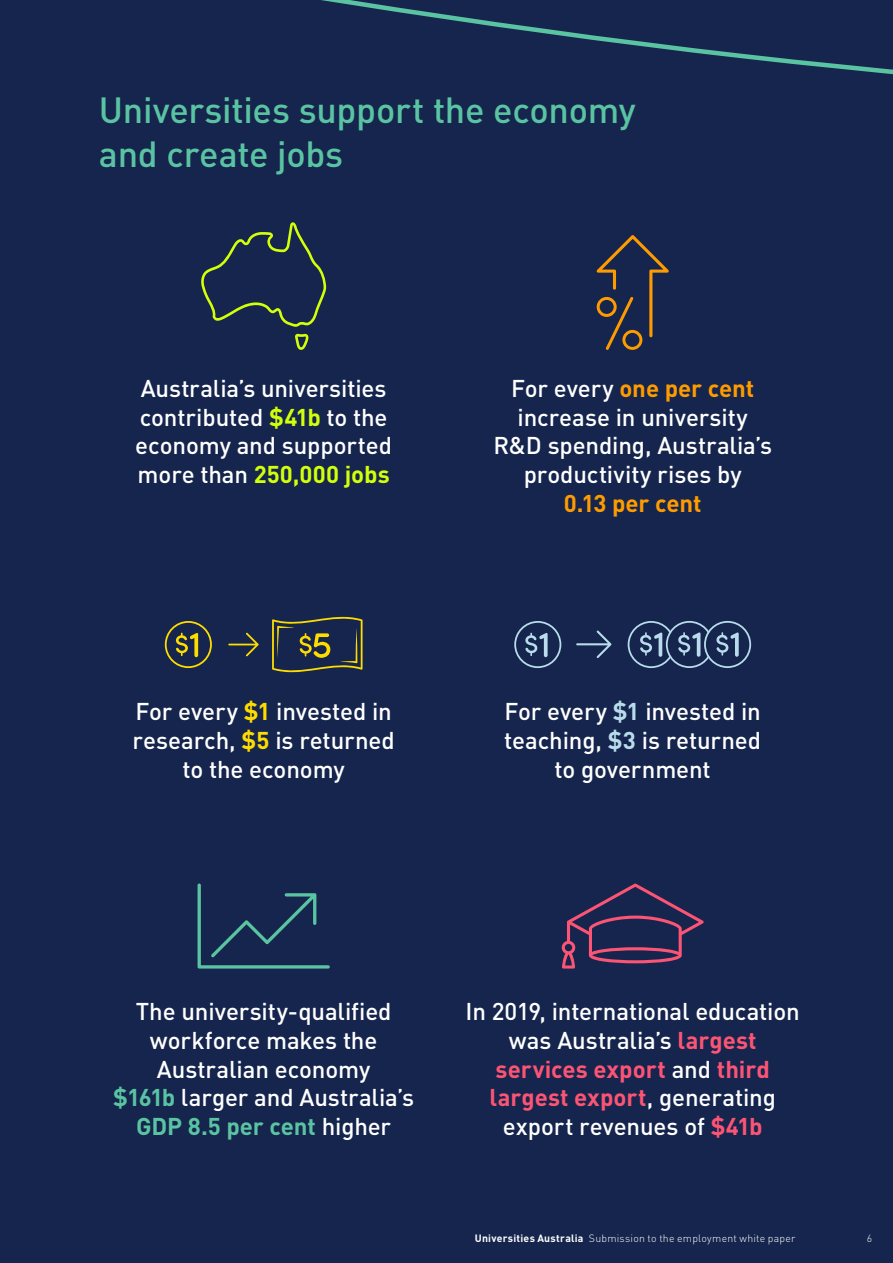
<style>
.page{position:relative;width:893px;height:1263px;background:#15254d}
.page>*{position:absolute;margin:0;border:0;box-sizing:border-box;transform-origin:0 0}
.t1{font:500 36px/43.2px "DIN";letter-spacing:-.005em;color:#5ac4a2}
.t2{font:500 24px/28.8px "DIN";letter-spacing:-.005em;color:#fff;text-align:center}
.t3{font:700 24px "DIN";letter-spacing:-.005em;color:#fe9b00}
.t4{font:300 10.5px "DIN";letter-spacing:.02em;color:#fff}
.s1{font-weight:700;color:#d2ff0a}
.s2{font-weight:700;color:#ffdc00}
.s3{font-weight:700;color:#fe9b00}
.s4{font-weight:700;color:#b8dceb}
.s5{font-weight:700;color:#5ac4a2}
.s6{font-weight:700;color:#fc5474}
.s7{font-weight:700}
</style>
<div class="page">
<svg style="left:321px;top:0;width:572px;height:75px"></svg>
<svg style="left:201px;top:222px;width:125px;height:128px"></svg>
<svg style="left:228px;top:633px;width:31px;height:23px"></svg>
<svg style="left:272px;top:616px;width:91px;height:56px"></svg>
<svg style="left:165px;top:621px;width:47px;height:47px"></svg>
<svg style="left:597px;top:235px;width:72px;height:115px"></svg>
<svg style="left:198px;top:883px;width:132px;height:85px"></svg>
<svg style="left:514px;top:621px;width:47px;height:47px"></svg>
<svg style="left:576px;top:630px;width:35px;height:28px"></svg>
<svg style="left:628px;top:621px;width:123px;height:47px"></svg>
<svg style="left:562px;top:883px;width:142px;height:85px"></svg>
<h1 class="t1" style="left:99px;top:88px;width:538px">Universities support the economy and create jobs</h1>
<p class="t2" style="left:135px;top:373px;width:258px;text-align:left">Australia’s universities contributed <span class="s1">$41b</span> to the economy and supported more than <span class="s1">250,000 jobs</span></p>
<p class="t2" style="left:133px;top:696px;width:264px">For every <span class="s2">$1</span> invested in research, <span class="s2">$5</span> is returned to the economy</p>
<p class="t2" style="left:493px;top:373px;width:280px">For every <span class="s3">one per cent </span>increase in university<br>R&amp;D spending, Australia’s productivity rises by</p>
<p class="t3" style="left:564px;top:488px;width:139px">0.13 per cent</p>
<p class="t2" style="left:504px;top:696px;width:258px">For every <span class="s4">$1</span> invested in teaching, <span class="s4">$3</span> is returned to government</p>
<p class="t2" style="left:113px;top:996px;width:302px">The university-qualified workforce makes the<br>Australian economy<br><span class="s5">$161b</span> larger and Australia’s<br><span class="s5">GDP 8.5 per cent</span> higher</p>
<p class="t2" style="left:465px;top:996px;width:336px">In 2019, international education was Australia’s <span class="s6">largest services export</span> and <span class="s6">third largest export</span>, generating export revenues of <span class="s6">$41b</span></p>
<p class="t4" style="left:475px;top:1231px;width:322px"><span class="s7">Universities Australia</span> Submission to the employment white paper</p>
<p class="t4" style="left:867px;top:1231px;width:7px">6</p>
</div>
